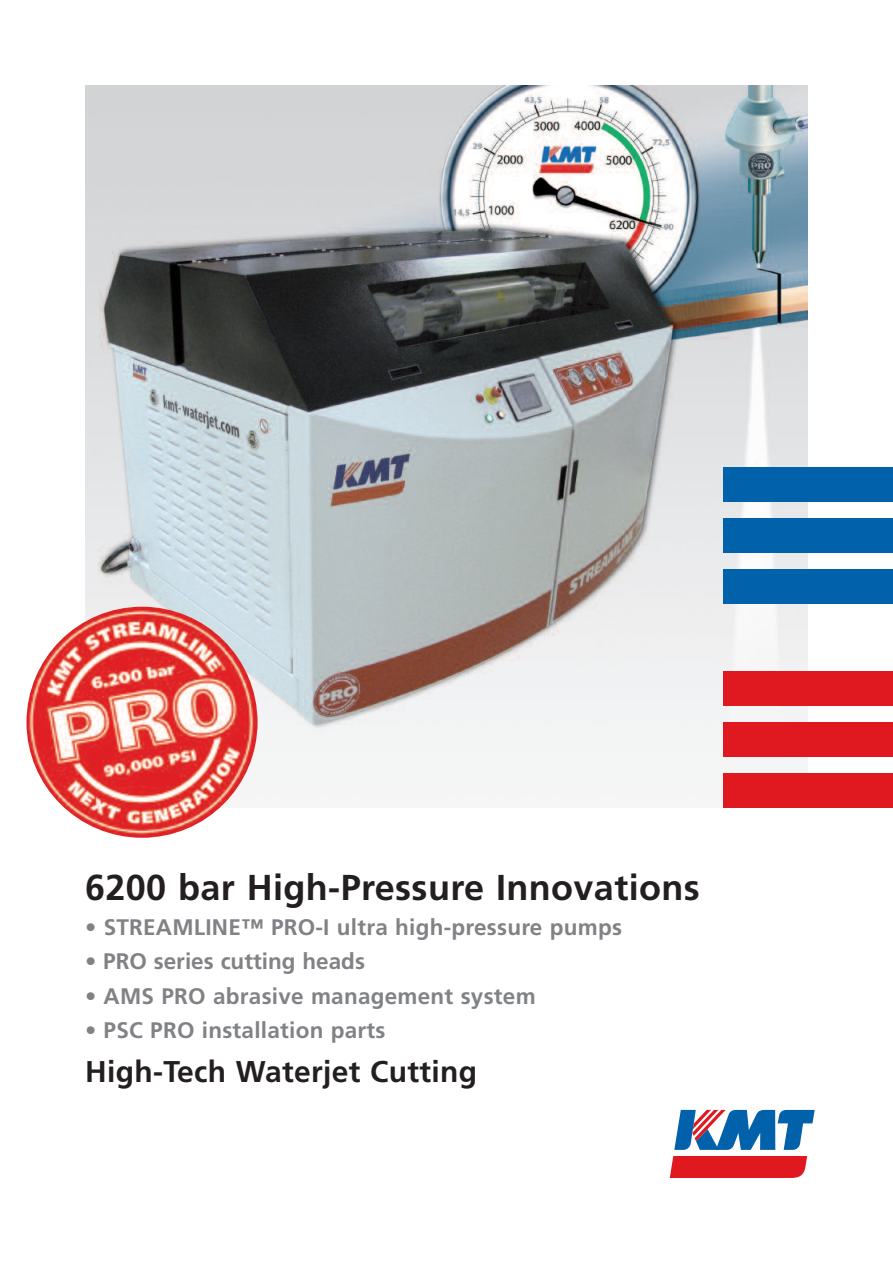
<style>
.page{position:relative;width:893px;height:1263px;background:#fff}
.page>*{position:absolute;margin:0;border:0;box-sizing:border-box;transform-origin:0 0}
.t1{font:700 36px "Frutiger";letter-spacing:.01em;color:#231f20}
.t2{font:700 30px "Frutiger";letter-spacing:.01em;color:#231f20}
.t3{font:700 22.5px "Frutiger";letter-spacing:.01em;color:#808285}
</style>
<div class="page">
<div style="left:670px;top:1156px;width:137px;height:22px;background:#e01921"></div>
<svg style="left:674px;top:1110px;width:141px;height:40px"></svg>
<img style="left:85px;top:85px;width:723px;height:715px">
<img style="left:26px;top:607px;width:232px;height:231px;border-radius:50%">
<div style="left:723px;top:468px;width:170px;height:34px;background:#0161aa"></div>
<div style="left:723px;top:519px;width:170px;height:34px;background:#0161aa"></div>
<div style="left:723px;top:570px;width:170px;height:34px;background:#0161aa"></div>
<div style="left:723px;top:672px;width:170px;height:34px;background:#e01921"></div>
<div style="left:723px;top:723px;width:170px;height:34px;background:#e01921"></div>
<div style="left:723px;top:774px;width:170px;height:34px;background:#e01921"></div>
<h1 class="t1" style="left:85px;top:873px;width:616px">6200 bar High-Pressure Innovations</h1>
<p class="t3" style="left:85px;top:918px;width:538px">• STREAMLINE™ PRO-I ultra high-pressure pumps</p>
<p class="t3" style="left:85px;top:952px;width:281px">• PRO series cutting heads</p>
<p class="t3" style="left:85px;top:987px;width:452px">• AMS PRO abrasive management system</p>
<p class="t3" style="left:85px;top:1021px;width:302px">• PSC PRO installation parts</p>
<h2 class="t2" style="left:85px;top:1060px;width:394px">High-Tech Waterjet Cutting</h2>
</div>
